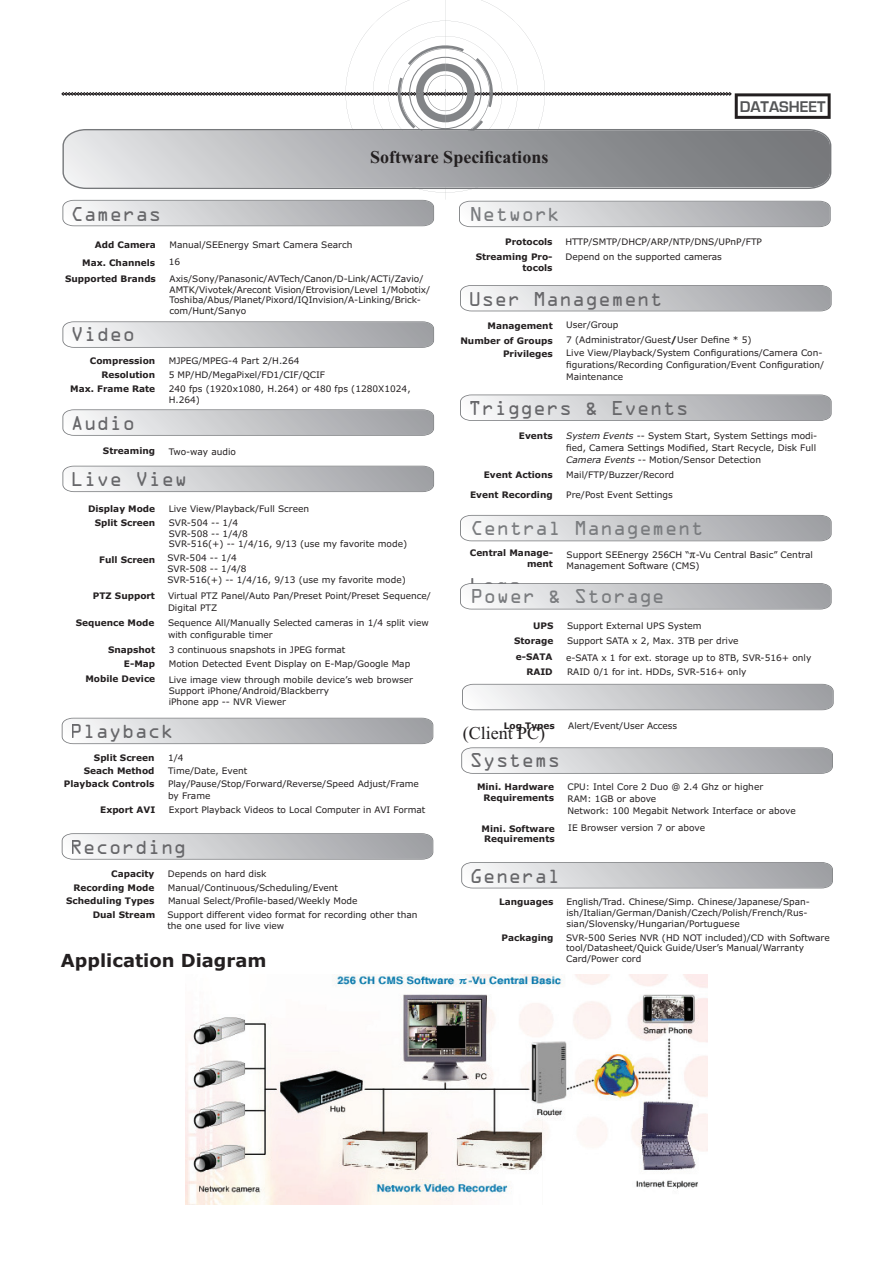
<style>
.page{position:relative;width:893px;height:1263px;background:#fff}
.page>*{position:absolute;margin:0;border:0;box-sizing:border-box;transform-origin:0 0}
.t1{font:18px "OCRA Std";color:#67676a}
.t2{font:18px "OCRA Std";color:#7a7c7f}
.t3{font:700 18px "Times New Roman";color:#231f20}
.t4{font:700 18px "Verdana";color:#231f20}
.t5{font:18px "Times New Roman";color:#231f20}
.t6{font:700 16.05px "Eurostile";color:#545557}
.t7{font:9px/10.8px "Verdana";color:#231f20}
.t8{font:700 9px/10.8px "Verdana";color:#231f20;text-align:right}
.s1{font-weight:700}
.s2{font-style:italic}
.s3{font-family:"Times New Roman";font-size:12px}
</style>
<div class="page">
<svg style="left:62px;top:321px;width:372px;height:27px;background:#c6c7c9"></svg>
<svg style="left:62px;top:409px;width:372px;height:27px;background:#c6c7c9"></svg>
<svg style="left:62px;top:466px;width:372px;height:26px;background:#c6c7c9"></svg>
<svg style="left:62px;top:718px;width:371px;height:26px;background:#c6c7c9"></svg>
<svg style="left:62px;top:833px;width:371px;height:27px;background:#c6c7c9"></svg>
<svg style="left:460px;top:285px;width:372px;height:26px;background:#c6c7c9"></svg>
<svg style="left:460px;top:394px;width:372px;height:27px;background:#c6c7c9"></svg>
<svg style="left:462px;top:684px;width:372px;height:26px;background:#c6c7c9"></svg>
<svg style="left:461px;top:747px;width:372px;height:27px;background:#c6c7c9"></svg>
<svg style="left:461px;top:862px;width:372px;height:26px;background:#c6c7c9"></svg>
<svg style="left:460px;top:515px;width:372px;height:26px;background:#c6c7c9"></svg>
<svg style="left:460px;top:583px;width:372px;height:26px;background:#c6c7c9"></svg>
<svg style="left:62px;top:0;width:769px;height:227px"></svg>
<svg style="left:62px;top:129px;width:769px;height:60px;background:#a6a7aa"></svg>
<img style="left:185px;top:974px;width:523px;height:231px">
<h2 class="t6" style="left:740px;top:98px;width:87px">DATASHEET</h2>
<h1 class="t3" style="left:370px;top:144px;width:180px">Software Specifications</h1>
<h1 class="t1" style="left:71px;top:206px;width:92px">Cameras</h1>
<p class="t8" style="left:95px;top:239px;width:63px">Add Camera</p>
<p class="t7" style="left:169px;top:239px;width:184px">Manual/SEEnergy Smart Camera Search</p>
<p class="t8" style="left:82px;top:257px;width:75px">Max. Channels</p>
<p class="t7" style="left:169px;top:256px;width:13px">16</p>
<h1 class="t2" style="left:470px;top:206px;width:92px">Network</h1>
<p class="t8" style="left:476px;top:234px;width:78px;line-height:14.7px">Protocols<br>Streaming Pro-</p>
<p class="t8" style="left:522px;top:262px;width:32px">tocols</p>
<p class="t7" style="left:566px;top:236px;width:198px">HTTP/SMTP/DHCP/ARP/NTP/DNS/UPnP/FTP</p>
<p class="t7" style="left:566px;top:251px;width:158px">Depend on the supported cameras</p>
<p class="t8" style="left:65px;top:274px;width:92px">Supported Brands</p>
<p class="t7" style="left:169px;top:273px;width:262px">Axis/Sony/Panasonic/AVTech/Canon/D-Link/ACTi/Zavio/ AMTK/Vivotek/Arecont Vision/Etrovision/Level 1/Mobotix/ Toshiba/Abus/Planet/Pixord/IQInvision/A-Linking/Brick&shy;com/Hunt/Sanyo</p>
<h1 class="t1" style="left:71px;top:327px;width:66px">Video</h1>
<p class="t8" style="left:90px;top:355px;width:67px">Compression</p>
<p class="t7" style="left:169px;top:355px;width:132px">MJPEG/MPEG-4 Part 2/H.264</p>
<p class="t8" style="left:101px;top:370px;width:55px">Resolution</p>
<p class="t7" style="left:169px;top:369px;width:158px">5 MP/HD/MegaPixel/FD1/CIF/QCIF</p>
<p class="t8" style="left:70px;top:384px;width:86px">Max. Frame Rate</p>
<p class="t7" style="left:169px;top:383px;width:243px">240 fps (1920x1080, H.264) or 480 fps (1280X1024,<br>H.264)</p>
<h1 class="t1" style="left:71px;top:415px;width:66px">Audio</h1>
<p class="t8" style="left:103px;top:445px;width:54px">Streaming</p>
<p class="t7" style="left:169px;top:447px;width:69px">Two-way audio</p>
<h1 class="t1" style="left:71px;top:471px;width:118px">Live View</h1>
<p class="t8" style="left:88px;top:503px;width:69px">Display Mode</p>
<p class="t7" style="left:169px;top:503px;width:142px">Live View/Playback/Full Screen</p>
<p class="t8" style="left:95px;top:517px;width:62px">Split Screen</p>
<p class="t7" style="left:169px;top:517px;width:240px">SVR-504 -- 1/4<br>SVR-508 -- 1/4/8<br>SVR-516(+) -- 1/4/16, 9/13 (use my favorite mode)</p>
<p class="t8" style="left:99px;top:554px;width:58px">Full Screen</p>
<p class="t8" style="left:93px;top:590px;width:64px">PTZ Support</p>
<p class="t7" style="left:168px;top:589px;width:264px;line-height:12px">Virtual PTZ Panel/Auto Pan/Preset Point/Preset Sequence/<br>Digital PTZ</p>
<p class="t8" style="left:76px;top:617px;width:80px">Sequence Mode</p>
<p class="t7" style="left:168px;top:616px;width:262px;line-height:12px">Sequence All/Manually Selected cameras in 1/4 split view with configurable timer</p>
<p class="t7" style="left:167px;top:553px;width:240px">SVR-504 -- 1/4<br>SVR-508 -- 1/4/8<br>SVR-516(+) -- 1/4/16, 9/13 (use my favorite mode)</p>
<p class="t8" style="left:108px;top:644px;width:49px">Snapshot</p>
<p class="t7" style="left:169px;top:644px;width:178px">3 continuous snapshots in JPEG format</p>
<p class="t8" style="left:124px;top:658px;width:33px">E-Map</p>
<p class="t7" style="left:169px;top:658px;width:243px">Motion Detected Event Display on E-Map/Google Map</p>
<p class="t8" style="left:85px;top:673px;width:71px">Mobile Device</p>
<p class="t7" style="left:169px;top:675px;width:246px">Live image view through mobile device’s web browser<br>Support iPhone/Android/Blackberry<br>iPhone app -- NVR Viewer</p>
<h1 class="t1" style="left:70px;top:724px;width:105px">Playback</h1>
<p class="t8" style="left:94px;top:752px;width:62px">Split Screen</p>
<p class="t7" style="left:168px;top:752px;width:17px">1/4</p>
<p class="t8" style="left:84px;top:765px;width:72px">Seach Method</p>
<p class="t7" style="left:168px;top:765px;width:81px">Time/Date, Event</p>
<p class="t8" style="left:64px;top:778px;width:92px">Playback Controls</p>
<p class="t7" style="left:168px;top:778px;width:252px;line-height:12px">Play/Pause/Stop/Forward/Reverse/Speed Adjust/Frame by Frame</p>
<p class="t8" style="left:100px;top:804px;width:57px">Export AVI</p>
<p class="t7" style="left:169px;top:804px;width:258px">Export Playback Videos to Local Computer in AVI Format</p>
<h1 class="t1" style="left:70px;top:839px;width:118px">Recording</h1>
<p class="t8" style="left:111px;top:868px;width:45px">Capacity</p>
<p class="t7" style="left:168px;top:868px;width:100px">Depends on hard disk</p>
<p class="t8" style="left:73px;top:882px;width:83px">Recording Mode</p>
<p class="t7" style="left:168px;top:882px;width:172px">Manual/Continuous/Scheduling/Event</p>
<p class="t8" style="left:66px;top:895px;width:90px">Scheduling Types</p>
<p class="t7" style="left:168px;top:895px;width:191px">Manual Select/Profile-based/Weekly Mode</p>
<p class="t8" style="left:93px;top:909px;width:64px">Dual Stream</p>
<p class="t7" style="left:167px;top:909px;width:252px">Support different video format for recording other than the one used for live view</p>
<h1 class="t4" style="left:61px;top:947px;width:207px">Application Diagram</h1>
<h1 class="t1" style="left:468px;top:291px;width:196px">User Management</h1>
<p class="t8" style="left:487px;top:320px;width:67px">Management</p>
<p class="t7" style="left:566px;top:320px;width:54px">User/Group</p>
<p class="t8" style="left:460px;top:335px;width:94px">Number of Groups</p>
<p class="t7" style="left:566px;top:335px;width:187px">7 (Administrator/Guest<span class="s1">/</span>User Define * 5)</p>
<p class="t8" style="left:503px;top:348px;width:51px">Privileges</p>
<p class="t7" style="left:566px;top:347px;width:260px;line-height:12px">Live View/Playback/System Configurations/Camera Con&shy;figurations/Recording Configuration/Event Configuration/<br>Maintenance</p>
<h1 class="t1" style="left:468px;top:400px;width:222px">Triggers &amp; Events</h1>
<p class="t8" style="left:519px;top:430px;width:35px">Events</p>
<p class="t7" style="left:566px;top:429px;width:253px;line-height:12px"><span class="s2">System Events</span> -- System Start, System Settings modi&shy;fied, Camera Settings Modified, Start Recycle, Disk Full<br><span class="s2">Camera Events</span> -- Motion/Sensor Detection</p>
<p class="t8" style="left:484px;top:469px;width:70px">Event Actions</p>
<p class="t7" style="left:566px;top:469px;width:109px">Mail/FTP/Buzzer/Record</p>
<p class="t8" style="left:470px;top:489px;width:84px">Event Recording</p>
<p class="t7" style="left:566px;top:489px;width:108px">Pre/Post Event Settings</p>
<h1 class="t2" style="left:470px;top:520px;width:235px">Central Management</h1>
<p class="t8" style="left:470px;top:547px;width:85px">Central Manage&shy;ment</p>
<p class="t7" style="left:566px;top:549px;width:248px">Support SEEnergy 256CH “<span class="s3">π</span>-Vu Central Basic” Central<br>Management Software (CMS)</p>
<h1 class="t1" style="left:470px;top:578px;width:53px">Logs</h1>
<h1 class="t2" style="left:470px;top:588px;width:196px">Power &amp; Storage</h1>
<p class="t8" style="left:533px;top:620px;width:22px">UPS</p>
<p class="t7" style="left:567px;top:620px;width:136px">Support External UPS System</p>
<p class="t8" style="left:514px;top:635px;width:41px">Storage</p>
<p class="t7" style="left:567px;top:635px;width:173px">Support SATA x 2, Max. 3TB per drive</p>
<p class="t8" style="left:516px;top:649px;width:39px;line-height:15px">e-SATA<br>RAID</p>
<p class="t7" style="left:566px;top:650px;width:247px;line-height:14.1px">e-SATA x 1 for ext. storage up to 8TB, SVR-516+ only<br>RAID 0/1 for int. HDDs, SVR-516+ only</p>
<p class="t8" style="left:504px;top:721px;width:52px">Log Types</p>
<p class="t7" style="left:568px;top:721px;width:111px">Alert/Event/User Access</p>
<h1 class="t5" style="left:463px;top:721px;width:84px">(Client PC)</h1>
<h1 class="t1" style="left:470px;top:753px;width:92px">Systems</h1>
<p class="t8" style="left:477px;top:781px;width:79px">Mini. Hardware<br>Requirements</p>
<p class="t7" style="left:568px;top:781px;width:230px;line-height:12px">CPU: Intel Core 2 Duo @ 2.4 Ghz or higher<br>RAM: 1GB or above<br>Network: 100 Megabit Network Interface or above</p>
<p class="t8" style="left:482px;top:823px;width:75px;text-align:left">Mini. Software<br>Requirements</p>
<p class="t7" style="left:568px;top:822px;width:138px">IE Browser version 7 or above</p>
<h1 class="t1" style="left:470px;top:868px;width:92px">General</h1>
<p class="t8" style="left:499px;top:896px;width:56px">Languages</p>
<p class="t7" style="left:566px;top:897px;width:245px">English/Trad. Chinese/Simp. Chinese/Japanese/Span&shy;ish/Italian/German/Danish/Czech/Polish/French/Rus&shy;sian/Slovensky/Hungarian/Portuguese</p>
<p class="t8" style="left:501px;top:932px;width:54px">Packaging</p>
<p class="t7" style="left:566px;top:932px;width:265px">SVR-500 Series NVR (HD NOT included)/CD with Software tool/Datasheet/Quick Guide/User’s Manual/Warranty<br>Card/Power cord</p>
</div>
